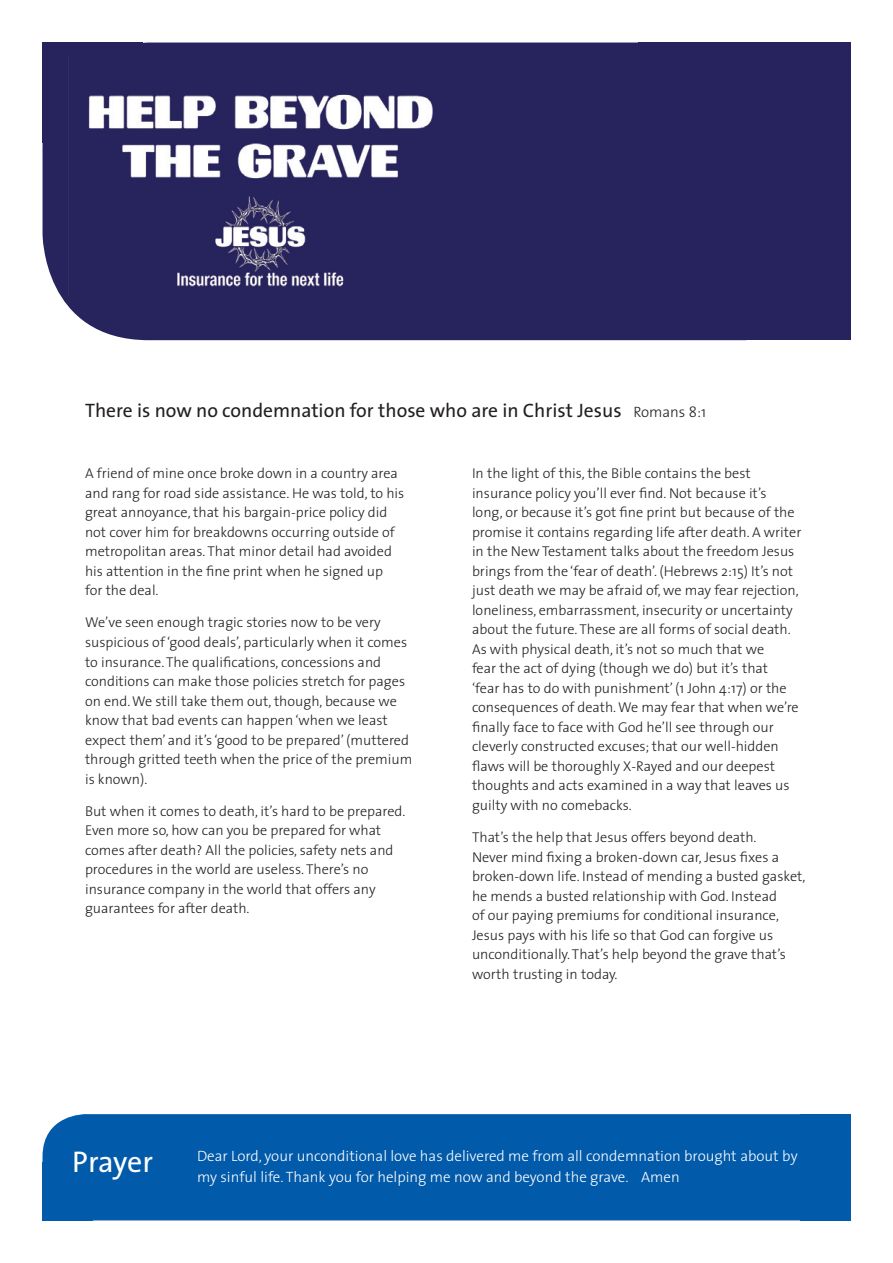
<style>
.page{position:relative;width:893px;height:1263px;background:#fff}
.page>*{position:absolute;margin:0;border:0;box-sizing:border-box;transform-origin:0 0}
.t1{font:30px "The Sans";letter-spacing:-.015em;color:#fff}
.t2{font:19.5px "The Sans";color:#231f20}
.t3{font:300 15px/21px "The Sans";color:#fff}
.t4{font:300 14.25px/19.5px "The Sans";color:#231f20}
.s1{font-weight:300;font-size:15px}
</style>
<div class="page">
<div style="left:43px;top:1114px;width:757px;height:106px;background:#015aaa"></div>
<div style="left:43px;top:43px;width:595px;height:297px;background:#27235d"></div>
<div style="left:638px;top:43px;width:212px;height:297px;background:#27235e"></div>
<div style="left:43px;top:43px;width:100px;height:100px;background:#27235d"></div>
<div style="left:800px;top:1114px;width:50px;height:106px;background:#015aaa"></div>
<div style="left:43px;top:1162px;width:50px;height:58px;background:#015aaa"></div>
<img style="left:68px;top:58px;width:383px;height:238px">
<h2 class="t2" style="left:85px;top:394px;width:623px">There is now no condemnation for those who are in Christ Jesus <span class="s1">Romans 8:1</span></h2>
<p class="t4" style="left:85px;top:463px;width:321px">A friend of mine once broke down in a country area and rang for road side assistance. He was told, to his great annoyance, that his bargain-price policy did not cover him for breakdowns occurring outside of metropolitan areas. That minor detail had avoided his attention in the fine print when he signed up<br>for the deal.</p>
<p class="t4" style="left:85px;top:612px;width:329px">We’ve seen enough tragic stories now to be very suspicious of ‘good deals’, particularly when it comes to insurance. The qualifications, concessions and conditions can make those policies stretch for pages on end. We still take them out, though, because we know that bad events can happen ‘when we least expect them’ and it’s ‘good to be prepared’ (muttered through gritted teeth when the price of the premium is known).</p>
<p class="t4" style="left:85px;top:801px;width:322px">But when it comes to death, it’s hard to be prepared.<br>Even more so, how can you be prepared for what comes after death? All the policies, safety nets and procedures in the world are useless. There’s no insurance company in the world that offers any guarantees for after death.</p>
<p class="t4" style="left:472px;top:463px;width:331px">In the light of this, the Bible contains the best insurance policy you’ll ever find. Not because it’s<br>long, or because it’s got fine print but because of the promise it contains regarding life after death. A writer in the New Testament talks about the freedom Jesus brings from the ‘fear of death’. (Hebrews 2:15) It’s not just death we may be afraid of, we may fear rejection, loneliness, embarrassment, insecurity or uncertainty about the future. These are all forms of social death.<br>As with physical death, it’s not so much that we<br>fear the act of dying (though we do) but it’s that<br>‘fear has to do with punishment’ (1 John 4:17) or the consequences of death. We may fear that when we’re finally face to face with God he’ll see through our cleverly constructed excuses; that our well-hidden flaws will be thoroughly X-Rayed and our deepest thoughts and acts examined in a way that leaves us guilty with no comebacks.</p>
<p class="t4" style="left:472px;top:827px;width:335px">That’s the help that Jesus offers beyond death.<br>Never mind fixing a broken-down car, Jesus fixes a broken-down life. Instead of mending a busted gasket, he mends a busted relationship with God. Instead<br>of our paying premiums for conditional insurance, Jesus pays with his life so that God can forgive us unconditionally. That’s help beyond the grave that’s worth trusting in today.</p>
<h1 class="t1" style="left:72px;top:1137px;width:82px">Prayer</h1>
<p class="t3" style="left:197px;top:1144px;width:602px">Dear Lord, your unconditional love has delivered me from all condemnation brought about by my sinful life. Thank you for helping me now and beyond the grave. Amen</p>
</div>
